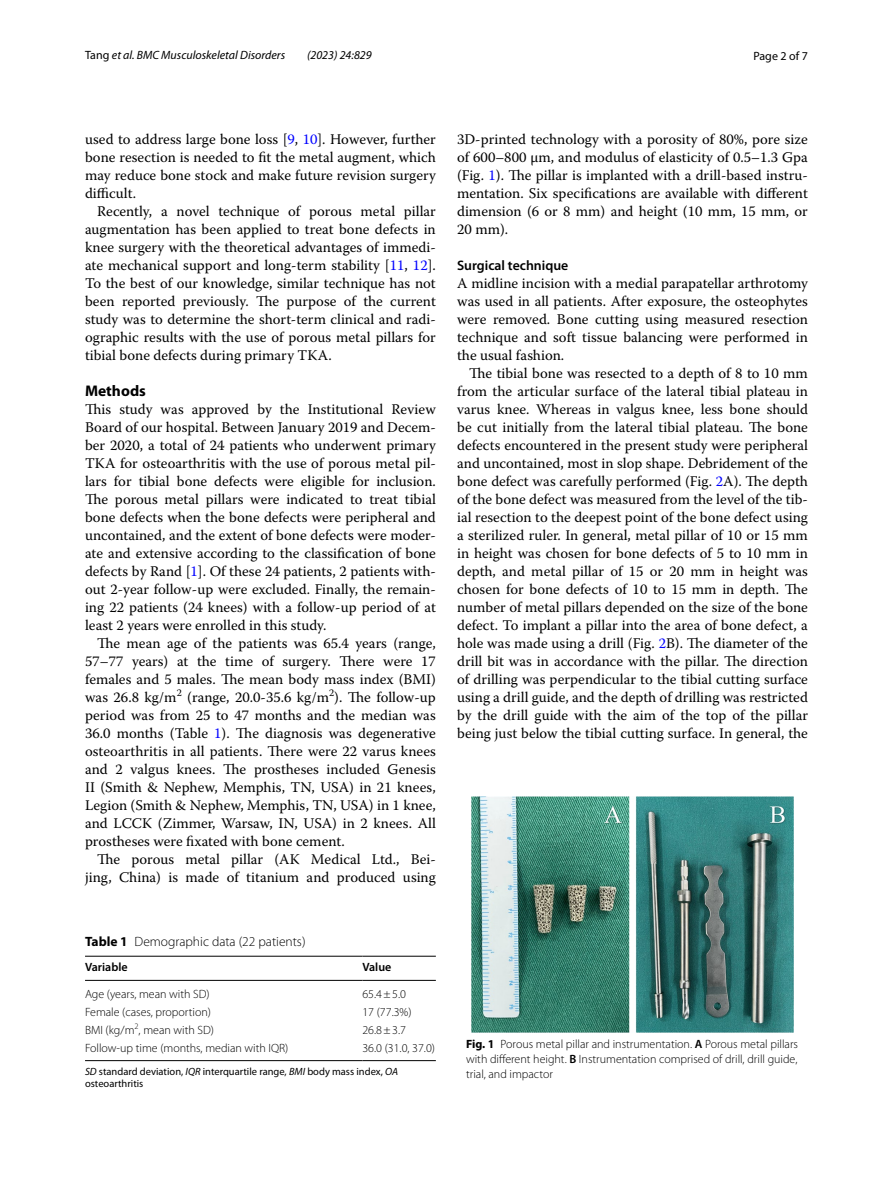
<style>
.page{position:relative;width:893px;height:1187px;background:#fff}
.page>*{position:absolute;margin:0;border:0;box-sizing:border-box;transform-origin:0 0}
.t1{font:700 15.45px "Myriad Pro";color:#000}
.t2{font:14.7px/18px "Warnock Pro";color:#000;text-align:justify}
.t3{font:600 13.8px "Myriad Pro";color:#000}
.t4{font:300 13.5px "Myriad Pro";color:#000}
.t5{font:300 12px/15px "Myriad Pro";color:#000;text-align:justify}
.t6{font:italic 12px "Myriad Pro";color:#000}
.t7{font:600 12px "Myriad Pro";color:#000}
.t8{font:12px "Myriad Pro";color:#000}
.t9{font:10.5px/12.8px "Myriad Pro";color:#000}
.s1{font-style:normal}
.s2{color:#00f}
.s3{font-weight:700}
.s4{font-weight:600}
.s5{font-style:italic}
</style>
<div class="page">
<hr style="left:85px;top:955px;width:277px;height:1px;background:#000">
<hr style="left:85px;top:980px;width:277px;height:1px;background:#000">
<hr style="left:362px;top:955px;width:74px;height:1px;background:#000">
<hr style="left:362px;top:980px;width:74px;height:1px;background:#000">
<hr style="left:85px;top:1060px;width:277px;height:1px;background:#000">
<hr style="left:362px;top:1060px;width:74px;height:1px;background:#000">
<img style="left:472px;top:796px;width:321px;height:236px">
<p class="t6" style="left:85px;top:48px;width:202px"><span class="s1">Tang</span> et al. BMC Musculoskeletal Disorders</p>
<p class="t6" style="left:307px;top:48px;width:66px">(2023) 24:829</p>
<p class="t8" style="left:753px;top:48px;width:56px">Page 2 of 7</p>
<p class="t2" style="left:85px;top:130px;width:352px">used to address large bone loss [<span class="s2">9</span>, <span class="s2">10</span>]. However, further bone resection is needed to fit the metal augment, which may reduce bone stock and make future revision surgery difficult.</p>
<p class="t2" style="left:85px;top:202px;width:352px;text-indent:12px">Recently, a novel technique of porous metal pillar augmentation has been applied to treat bone defects in knee surgery with the theoretical advantages of immedi&shy;ate mechanical support and long-term stability [<span class="s2">11</span>, <span class="s2">12</span>].<br>To the best of our knowledge, similar technique has not been reported previously. The purpose of the current study was to determine the short-term clinical and radi&shy;ographic results with the use of porous metal pillars for tibial bone defects during primary TKA.</p>
<p class="t1" style="left:85px;top:380px;width:62px">Methods</p>
<p class="t2" style="left:85px;top:400px;width:352px">This study was approved by the Institutional Review Board of our hospital. Between January 2019 and Decem&shy;ber 2020, a total of 24 patients who underwent primary TKA for osteoarthritis with the use of porous metal pil&shy;lars for tibial bone defects were eligible for inclusion.<br>The porous metal pillars were indicated to treat tibial bone defects when the bone defects were peripheral and uncontained, and the extent of bone defects were moder&shy;ate and extensive according to the classification of bone defects by Rand [<span class="s2">1</span>]. Of these 24 patients, 2 patients with&shy;out 2-year follow-up were excluded. Finally, the remain&shy;ing 22 patients (24 knees) with a follow-up period of at least 2 years were enrolled in this study.</p>
<p class="t2" style="left:85px;top:634px;width:352px;text-indent:12px">The mean age of the patients was 65.4 years (range, 57–77 years) at the time of surgery. There were 17 females and 5 males. The mean body mass index (BMI) was 26.8 kg/m<sup>2</sup> (range, 20.0-35.6 kg/m<sup>2</sup>). The follow-up period was from 25 to 47 months and the median was 36.0 months (Table <span class="s2">1</span>). The diagnosis was degenerative osteoarthritis in all patients. There were 22 varus knees and 2 valgus knees. The prostheses included Genesis II (Smith &amp; Nephew, Memphis, TN, USA) in 21 knees, Legion (Smith &amp; Nephew, Memphis, TN, USA) in 1 knee, and LCCK (Zimmer, Warsaw, IN, USA) in 2 knees. All prostheses were fixated with bone cement.</p>
<p class="t2" style="left:85px;top:850px;width:352px;text-align:right">The porous metal pillar (AK Medical Ltd., Bei&shy;jing, China) is made of titanium and produced using</p>
<p class="t4" style="left:85px;top:934px;width:222px"><span class="s3">Table 1</span> Demographic data (22 patients)</p>
<p class="t2" style="left:457px;top:130px;width:352px">3D-printed technology with a porosity of 80%, pore size of 600–800 μm, and modulus of elasticity of 0.5–1.3 Gpa (Fig. <span class="s2">1</span>). The pillar is implanted with a drill-based instru&shy;mentation. Six specifications are available with different dimension (6 or 8 mm) and height (10 mm, 15 mm, or 20 mm).</p>
<p class="t3" style="left:457px;top:256px;width:113px">Surgical technique</p>
<p class="t2" style="left:457px;top:274px;width:352px">A midline incision with a medial parapatellar arthrotomy was used in all patients. After exposure, the osteophytes were removed. Bone cutting using measured resection technique and soft tissue balancing were performed in the usual fashion.</p>
<p class="t2" style="left:457px;top:364px;width:352px;text-indent:12px">The tibial bone was resected to a depth of 8 to 10 mm from the articular surface of the lateral tibial plateau in varus knee. Whereas in valgus knee, less bone should be cut initially from the lateral tibial plateau. The bone defects encountered in the present study were peripheral and uncontained, most in slop shape. Debridement of the bone defect was carefully performed (Fig. <span class="s2">2</span>A). The depth of the bone defect was measured from the level of the tib&shy;ial resection to the deepest point of the bone defect using a sterilized ruler. In general, metal pillar of 10 or 15 mm in height was chosen for bone defects of 5 to 10 mm in depth, and metal pillar of 15 or 20 mm in height was chosen for bone defects of 10 to 15 mm in depth. The number of metal pillars depended on the size of the bone defect. To implant a pillar into the area of bone defect, a hole was made using a drill (Fig. <span class="s2">2</span>B). The diameter of the drill bit was in accordance with the pillar. The direction of drilling was perpendicular to the tibial cutting surface using a drill guide, and the depth of drilling was restricted by the drill guide with the aim of the top of the pillar being just below the tibial cutting surface. In general, the</p>
<p class="t7" style="left:85px;top:958px;width:44px">Variable</p>
<p class="t7" style="left:362px;top:958px;width:30px">Value</p>
<p class="t5" style="left:85px;top:986px;width:126px">Age (years, mean with SD)</p>
<p class="t5" style="left:362px;top:986px;width:45px">65.4±5.0</p>
<p class="t5" style="left:85px;top:1004px;width:127px">Female (cases, proportion)</p>
<p class="t5" style="left:362px;top:1004px;width:51px">17 (77.3%)</p>
<p class="t5" style="left:85px;top:1022px;width:130px">BMI (kg/m<sup>2</sup>, mean with SD)</p>
<p class="t5" style="left:362px;top:1022px;width:45px">26.8±3.7</p>
<p class="t5" style="left:85px;top:1040px;width:205px">Follow-up time (months, median with IQR)</p>
<p class="t5" style="left:362px;top:1040px;width:74px">36.0 (31.0, 37.0)</p>
<p class="t5" style="left:466px;top:1036px;width:333px"><span class="s3">Fig. 1</span> Porous metal pillar and instrumentation. <span class="s4">A</span> Porous metal pillars with different height. <span class="s4">B</span> Instrumentation comprised of drill, drill guide, trial, and impactor</p>
<p class="t9" style="left:85px;top:1064px;width:315px"><span class="s5">SD</span> standard deviation, <span class="s5">IQR</span> interquartile range, <span class="s5">BMI</span> body mass index, <span class="s5">OA </span>osteoarthritis</p>
</div>
